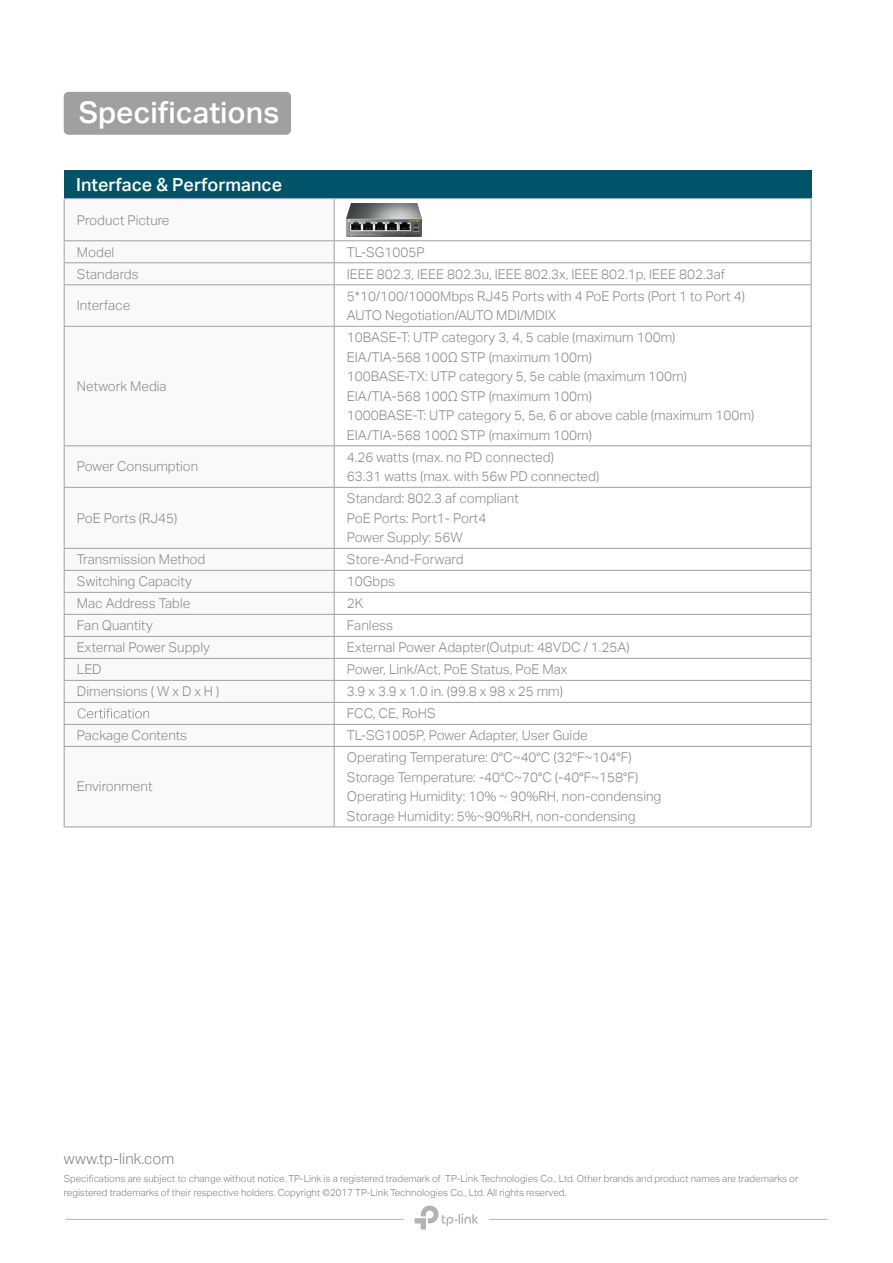
<style>
.page{position:relative;width:893px;height:1263px;background:#fff}
.page>*{position:absolute;margin:0;border:0;box-sizing:border-box;transform-origin:0 0}
.t1{font:500 30px "Aktiv Grotesk Trial";color:#fff}
.t2{font:500 18px "Aktiv Grotesk Trial";color:#fff}
.t3{font:300 15.15px "Aktiv Grotesk Trial";color:#808080}
.t4{font:300 13.5px/19.5px "Aktiv Grotesk Trial";color:#898989}
.t5{font:300 9.75px/13.5px "Aktiv Grotesk Trial";color:#808080}
</style>
<div class="page">
<div style="left:64px;top:92px;width:227px;height:43px;background:#a0a0a1;border-radius:5px"></div>
<div style="left:64px;top:170px;width:747px;height:29px;background:#005368"></div>
<hr style="left:65px;top:1219px;width:339px;height:1px;background:#b6b6b6">
<hr style="left:489px;top:1219px;width:338px;height:1px;background:#b6b6b6">
<svg style="left:415px;top:1205px;width:63px;height:24px"></svg>
<svg style="left:65px;top:199px;width:269px;height:627px"></svg>
<hr style="left:334px;top:198px;width:477px;height:1px;background:#a0a0a1">
<hr style="left:334px;top:199px;width:1px;height:41px;background:#a0a0a1">
<hr style="left:334px;top:240px;width:477px;height:1px;background:#a0a0a1">
<hr style="left:334px;top:262px;width:477px;height:1px;background:#a0a0a1">
<svg style="left:334px;top:241px;width:1px;height:43px"></svg>
<hr style="left:334px;top:284px;width:477px;height:1px;background:#a0a0a1">
<hr style="left:334px;top:285px;width:1px;height:41px;background:#a0a0a1">
<hr style="left:334px;top:326px;width:477px;height:1px;background:#a0a0a1">
<hr style="left:334px;top:327px;width:1px;height:118px;background:#a0a0a1">
<hr style="left:334px;top:445px;width:477px;height:1px;background:#a0a0a1">
<hr style="left:334px;top:446px;width:1px;height:41px;background:#a0a0a1">
<hr style="left:334px;top:487px;width:477px;height:1px;background:#a0a0a1">
<hr style="left:334px;top:488px;width:1px;height:60px;background:#a0a0a1">
<hr style="left:334px;top:548px;width:477px;height:1px;background:#a0a0a1">
<hr style="left:334px;top:570px;width:477px;height:1px;background:#a0a0a1">
<hr style="left:334px;top:592px;width:477px;height:1px;background:#a0a0a1">
<hr style="left:334px;top:614px;width:477px;height:1px;background:#a0a0a1">
<hr style="left:334px;top:636px;width:477px;height:1px;background:#a0a0a1">
<hr style="left:334px;top:658px;width:477px;height:1px;background:#a0a0a1">
<hr style="left:334px;top:680px;width:477px;height:1px;background:#a0a0a1">
<hr style="left:334px;top:702px;width:477px;height:1px;background:#a0a0a1">
<hr style="left:334px;top:724px;width:477px;height:1px;background:#a0a0a1">
<svg style="left:334px;top:549px;width:1px;height:197px"></svg>
<hr style="left:334px;top:746px;width:477px;height:1px;background:#a0a0a1">
<hr style="left:334px;top:747px;width:1px;height:79px;background:#a0a0a1">
<hr style="left:334px;top:826px;width:477px;height:1px;background:#a0a0a1">
<hr style="left:811px;top:199px;width:1px;height:41px;background:#a0a0a1">
<svg style="left:811px;top:241px;width:1px;height:43px"></svg>
<hr style="left:811px;top:285px;width:1px;height:41px;background:#a0a0a1">
<hr style="left:811px;top:327px;width:1px;height:118px;background:#a0a0a1">
<hr style="left:811px;top:446px;width:1px;height:41px;background:#a0a0a1">
<hr style="left:811px;top:488px;width:1px;height:60px;background:#a0a0a1">
<svg style="left:811px;top:549px;width:1px;height:197px"></svg>
<hr style="left:811px;top:747px;width:1px;height:79px;background:#a0a0a1">
<svg style="left:64px;top:241px;width:1px;height:43px"></svg>
<hr style="left:64px;top:285px;width:1px;height:41px;background:#a0a0a1">
<hr style="left:64px;top:327px;width:1px;height:118px;background:#a0a0a1">
<hr style="left:64px;top:446px;width:1px;height:41px;background:#a0a0a1">
<hr style="left:64px;top:488px;width:1px;height:60px;background:#a0a0a1">
<svg style="left:64px;top:549px;width:1px;height:197px"></svg>
<hr style="left:64px;top:747px;width:1px;height:79px;background:#a0a0a1">
<hr style="left:64px;top:198px;width:270px;height:1px;background:#a0a0a1">
<hr style="left:64px;top:199px;width:1px;height:41px;background:#a0a0a1">
<hr style="left:64px;top:240px;width:270px;height:1px;background:#a0a0a1">
<hr style="left:64px;top:262px;width:270px;height:1px;background:#a0a0a1">
<hr style="left:64px;top:284px;width:270px;height:1px;background:#a0a0a1">
<hr style="left:64px;top:326px;width:270px;height:1px;background:#a0a0a1">
<hr style="left:64px;top:445px;width:270px;height:1px;background:#a0a0a1">
<hr style="left:64px;top:487px;width:270px;height:1px;background:#a0a0a1">
<hr style="left:64px;top:548px;width:270px;height:1px;background:#a0a0a1">
<hr style="left:64px;top:570px;width:270px;height:1px;background:#a0a0a1">
<hr style="left:64px;top:592px;width:270px;height:1px;background:#a0a0a1">
<hr style="left:64px;top:614px;width:270px;height:1px;background:#a0a0a1">
<hr style="left:64px;top:636px;width:270px;height:1px;background:#a0a0a1">
<hr style="left:64px;top:658px;width:270px;height:1px;background:#a0a0a1">
<hr style="left:64px;top:680px;width:270px;height:1px;background:#a0a0a1">
<hr style="left:64px;top:702px;width:270px;height:1px;background:#a0a0a1">
<hr style="left:64px;top:724px;width:270px;height:1px;background:#a0a0a1">
<hr style="left:64px;top:746px;width:270px;height:1px;background:#a0a0a1">
<hr style="left:64px;top:826px;width:270px;height:1px;background:#a0a0a1">
<svg style="left:78px;top:708px;width:71px;height:10px"></svg>
<img style="left:347px;top:203px;width:74px;height:34px">
<h1 class="t1" style="left:79px;top:96px;width:202px">Specifications</h1>
<h2 class="t2" style="left:76px;top:174px;width:207px">Interface &amp; Performance</h2>
<p class="t4" style="left:77px;top:210px;width:94px">Product Picture</p>
<p class="t4" style="left:77px;top:242px;width:39px">Model</p>
<p class="t4" style="left:347px;top:242px;width:79px">TL-SG1005P</p>
<p class="t4" style="left:77px;top:264px;width:63px">Standards</p>
<p class="t4" style="left:347px;top:264px;width:380px">IEEE 802.3, IEEE 802.3u, IEEE 802.3x, IEEE 802.1p, IEEE 802.3af</p>
<p class="t4" style="left:77px;top:296px;width:55px">Interface</p>
<p class="t4" style="left:347px;top:286px;width:400px">5*10/100/1000Mbps RJ45 Ports with 4 PoE Ports (Port 1 to Port 4)<br>AUTO Negotiation/AUTO MDI/MDIX</p>
<p class="t4" style="left:77px;top:376px;width:91px">Network Media</p>
<p class="t4" style="left:347px;top:328px;width:409px">10BASE-T: UTP category 3, 4, 5 cable (maximum 100m)<br>EIA/TIA-568 100Ω STP (maximum 100m)<br>100BASE-TX: UTP category 5, 5e cable (maximum 100m)<br>EIA/TIA-568 100Ω STP (maximum 100m)<br>1000BASE-T: UTP category 5, 5e, 6 or above cable (maximum 100m)<br>EIA/TIA-568 100Ω STP (maximum 100m)</p>
<p class="t4" style="left:77px;top:457px;width:123px">Power Consumption</p>
<p class="t4" style="left:347px;top:447px;width:254px">4.26 watts (max. no PD connected)<br>63.31 watts (max. with 56w PD connected)</p>
<p class="t4" style="left:77px;top:508px;width:102px">PoE Ports (RJ45)</p>
<p class="t4" style="left:347px;top:489px;width:173px">Standard: 802.3 af compliant<br>PoE Ports: Port1- Port4<br>Power Supply: 56W</p>
<p class="t4" style="left:77px;top:550px;width:130px">Transmission Method</p>
<p class="t4" style="left:347px;top:550px;width:118px">Store-And-Forward</p>
<p class="t4" style="left:77px;top:572px;width:116px">Switching Capacity</p>
<p class="t4" style="left:347px;top:572px;width:50px">10Gbps</p>
<p class="t4" style="left:77px;top:594px;width:115px">Mac Address Table</p>
<p class="t4" style="left:347px;top:594px;width:18px">2K</p>
<p class="t4" style="left:77px;top:616px;width:77px">Fan Quantity</p>
<p class="t4" style="left:347px;top:616px;width:48px">Fanless</p>
<p class="t4" style="left:77px;top:638px;width:134px">External Power Supply</p>
<p class="t4" style="left:347px;top:638px;width:284px">External Power Adapter(Output: 48VDC / 1.25A)</p>
<p class="t4" style="left:77px;top:660px;width:26px">LED</p>
<p class="t4" style="left:347px;top:660px;width:222px">Power, Link/Act, PoE Status, PoE Max</p>
<p class="t4" style="left:77px;top:682px;width:144px">Dimensions ( W x D x H )</p>
<p class="t4" style="left:347px;top:680px;width:218px;line-height:22px">3.9 x 3.9 x 1.0 in. (99.8 x 98 x 25 mm)<br>FCC, CE, RoHS</p>
<p class="t4" style="left:77px;top:726px;width:112px">Package Contents</p>
<p class="t4" style="left:347px;top:726px;width:242px">TL-SG1005P, Power Adapter, User Guide</p>
<p class="t4" style="left:77px;top:777px;width:77px">Environment</p>
<p class="t4" style="left:347px;top:748px;width:316px">Operating Temperature: 0°C~40°C (32°F~104°F)<br>Storage Temperature: -40°C~70°C (-40°F~158°F)<br>Operating Humidity: 10% ~ 90%RH, non-condensing Storage Humidity: 5%~90%RH, non-condensing</p>
<p class="t3" style="left:64px;top:1150px;width:112px">www.tp-link.com</p>
<p class="t5" style="left:64px;top:1172px;width:736px">Specifications are subject to change without notice. TP-Link is a registered trademark of TP-Link Technologies Co., Ltd. Other brands and product names are trademarks or registered trademarks of their respective holders. Copyright ©2017 TP-Link Technologies Co., Ltd. All rights reserved.</p>
</div>
